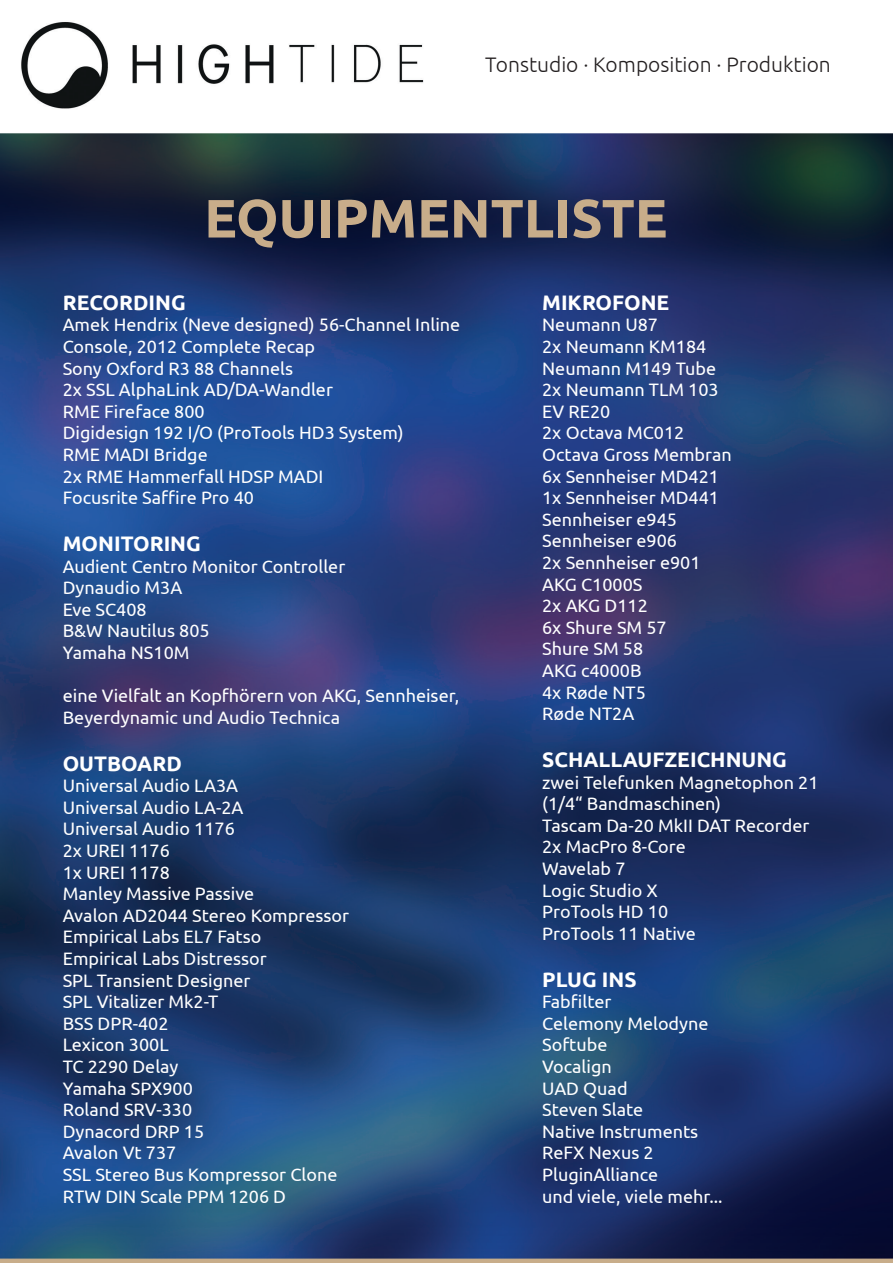
<style>
.page{position:relative;width:893px;height:1263px;background:#fff}
.page>*{position:absolute;margin:0;border:0;box-sizing:border-box;transform-origin:0 0}
.t1{font:700 54px "Ubuntu";color:#c8ad8a}
.t2{font:700 21px "Ubuntu";color:#fff}
.t3{font:300 21px "Ubuntu";color:#231f20}
.t4{font:18px/21.6px "Ubuntu";color:#fff}
</style>
<div class="page">
<img style="left:0;top:22px;width:893px;height:1241px">
<p class="t3" style="left:485px;top:51px;width:347px">Tonstudio · Komposition · Produktion</p>
<p class="t1" style="left:204px;top:186px;width:465px">EQUIPMENTLISTE</p>
<p class="t2" style="left:63px;top:289px;width:125px">RECORDING</p>
<p class="t4" style="left:63px;top:314px;width:399px">Amek Hendrix (Neve designed) 56-Channel Inline<br>Console, 2012 Complete Recap</p>
<p class="t4" style="left:63px;top:357px;width:232px">Sony Oxford R3 88 Channels</p>
<p class="t4" style="left:63px;top:378px;width:272px">2x SSL AlphaLink AD/DA-Wandler</p>
<p class="t4" style="left:63px;top:400px;width:144px">RME Fireface 800</p>
<p class="t4" style="left:63px;top:422px;width:342px">Digidesign 192 I/O (ProTools HD3 System)</p>
<p class="t4" style="left:63px;top:443px;width:147px">RME MADI Bridge</p>
<p class="t4" style="left:63px;top:465px;width:262px">2x RME Hammerfall HDSP MADI</p>
<p class="t4" style="left:63px;top:486px;width:193px">Focusrite Saffire Pro 40</p>
<p class="t2" style="left:63px;top:531px;width:140px">MONITORING</p>
<p class="t4" style="left:63px;top:555px;width:284px">Audient Centro Monitor Controller</p>
<p class="t4" style="left:63px;top:576px;width:121px">Dynaudio M3A</p>
<p class="t4" style="left:63px;top:598px;width:86px">Eve SC408</p>
<p class="t4" style="left:63px;top:620px;width:148px">B&amp;W Nautilus 805</p>
<p class="t4" style="left:63px;top:641px;width:128px">Yamaha NS10M</p>
<p class="t4" style="left:63px;top:684px;width:398px">eine Vielfalt an Kopfhörern von AKG, Sennheiser,<br>Beyerdynamic und Audio Technica</p>
<p class="t2" style="left:63px;top:750px;width:121px">OUTBOARD</p>
<p class="t4" style="left:63px;top:774px;width:177px">Universal Audio LA3A</p>
<p class="t4" style="left:63px;top:796px;width:182px">Universal Audio LA-2A</p>
<p class="t4" style="left:63px;top:818px;width:174px">Universal Audio 1176</p>
<p class="t4" style="left:63px;top:839px;width:109px">2x UREI 1176</p>
<p class="t4" style="left:63px;top:861px;width:109px">1x UREI 1178</p>
<p class="t4" style="left:63px;top:882px;width:193px">Manley Massive Passive</p>
<p class="t4" style="left:63px;top:904px;width:288px">Avalon AD2044 Stereo Kompressor</p>
<p class="t4" style="left:63px;top:926px;width:200px">Empirical Labs EL7 Fatso</p>
<p class="t4" style="left:63px;top:947px;width:206px">Empirical Labs Distressor</p>
<p class="t4" style="left:63px;top:969px;width:189px">SPL Transient Designer</p>
<p class="t4" style="left:63px;top:990px;width:157px">SPL Vitalizer Mk2-T</p>
<p class="t4" style="left:63px;top:1012px;width:107px">BSS DPR-402</p>
<p class="t4" style="left:63px;top:1034px;width:107px">Lexicon 300L</p>
<p class="t4" style="left:63px;top:1055px;width:117px">TC 2290 Delay</p>
<p class="t4" style="left:63px;top:1077px;width:132px">Yamaha SPX900</p>
<p class="t4" style="left:63px;top:1098px;width:131px">Roland SRV-330</p>
<p class="t4" style="left:63px;top:1120px;width:143px">Dynacord DRP 15</p>
<p class="t4" style="left:63px;top:1142px;width:115px">Avalon Vt 737</p>
<p class="t4" style="left:63px;top:1163px;width:276px">SSL Stereo Bus Kompressor Clone</p>
<p class="t4" style="left:63px;top:1185px;width:225px">RTW DIN Scale PPM 1206 D</p>
<p class="t2" style="left:542px;top:289px;width:129px">MIKROFONE</p>
<p class="t4" style="left:542px;top:314px;width:117px">Neumann U87</p>
<p class="t4" style="left:542px;top:335px;width:166px">2x Neumann KM184</p>
<p class="t4" style="left:542px;top:357px;width:176px">Neumann M149 Tube</p>
<p class="t4" style="left:542px;top:378px;width:178px">2x Neumann TLM 103</p>
<p class="t4" style="left:542px;top:400px;width:70px">EV RE20</p>
<p class="t4" style="left:542px;top:422px;width:144px">2x Octava MC012</p>
<p class="t4" style="left:542px;top:443px;width:191px">Octava Gross Membran</p>
<p class="t4" style="left:542px;top:465px;width:178px">6x Sennheiser MD421</p>
<p class="t4" style="left:542px;top:486px;width:178px">1x Sennheiser MD441</p>
<p class="t4" style="left:542px;top:508px;width:136px">Sennheiser e945</p>
<p class="t4" style="left:542px;top:530px;width:136px">Sennheiser e906</p>
<p class="t4" style="left:542px;top:551px;width:160px">2x Sennheiser e901</p>
<p class="t4" style="left:542px;top:573px;width:102px">AKG C1000S</p>
<p class="t4" style="left:542px;top:594px;width:107px">2x AKG D112</p>
<p class="t4" style="left:542px;top:616px;width:126px">6x Shure SM 57</p>
<p class="t4" style="left:542px;top:638px;width:103px">Shure SM 58</p>
<p class="t4" style="left:542px;top:659px;width:101px">AKG c4000B</p>
<p class="t4" style="left:542px;top:681px;width:105px">4x Røde NT5</p>
<p class="t4" style="left:542px;top:702px;width:94px">Røde NT2A</p>
<p class="t2" style="left:542px;top:747px;width:246px">SCHALLAUFZEICHNUNG</p>
<p class="t4" style="left:542px;top:771px;width:278px">zwei Telefunken Magnetophon 21</p>
<p class="t4" style="left:542px;top:792px;width:180px">(1/4“ Bandmaschinen)</p>
<p class="t4" style="left:542px;top:814px;width:269px">Tascam Da-20 MkII DAT Recorder</p>
<p class="t4" style="left:542px;top:836px;width:145px">2x MacPro 8-Core</p>
<p class="t4" style="left:542px;top:857px;width:85px">Wavelab 7</p>
<p class="t4" style="left:542px;top:879px;width:117px">Logic Studio X</p>
<p class="t4" style="left:542px;top:900px;width:128px">ProTools HD 10</p>
<p class="t4" style="left:542px;top:922px;width:155px">ProTools 11 Native</p>
<p class="t2" style="left:542px;top:966px;width:96px">PLUG INS</p>
<p class="t4" style="left:542px;top:990px;width:71px">Fabfilter</p>
<p class="t4" style="left:542px;top:1012px;width:168px">Celemony Melodyne</p>
<p class="t4" style="left:542px;top:1034px;width:67px">Softube</p>
<p class="t4" style="left:542px;top:1055px;width:71px">Vocalign</p>
<p class="t4" style="left:542px;top:1077px;width:87px">UAD Quad</p>
<p class="t4" style="left:542px;top:1098px;width:103px">Steven Slate</p>
<p class="t4" style="left:542px;top:1120px;width:158px">Native Instruments</p>
<p class="t4" style="left:542px;top:1142px;width:113px">ReFX Nexus 2</p>
<p class="t4" style="left:542px;top:1163px;width:117px">PluginAlliance</p>
<p class="t4" style="left:542px;top:1185px;width:182px">und viele, viele mehr...</p>
</div>
